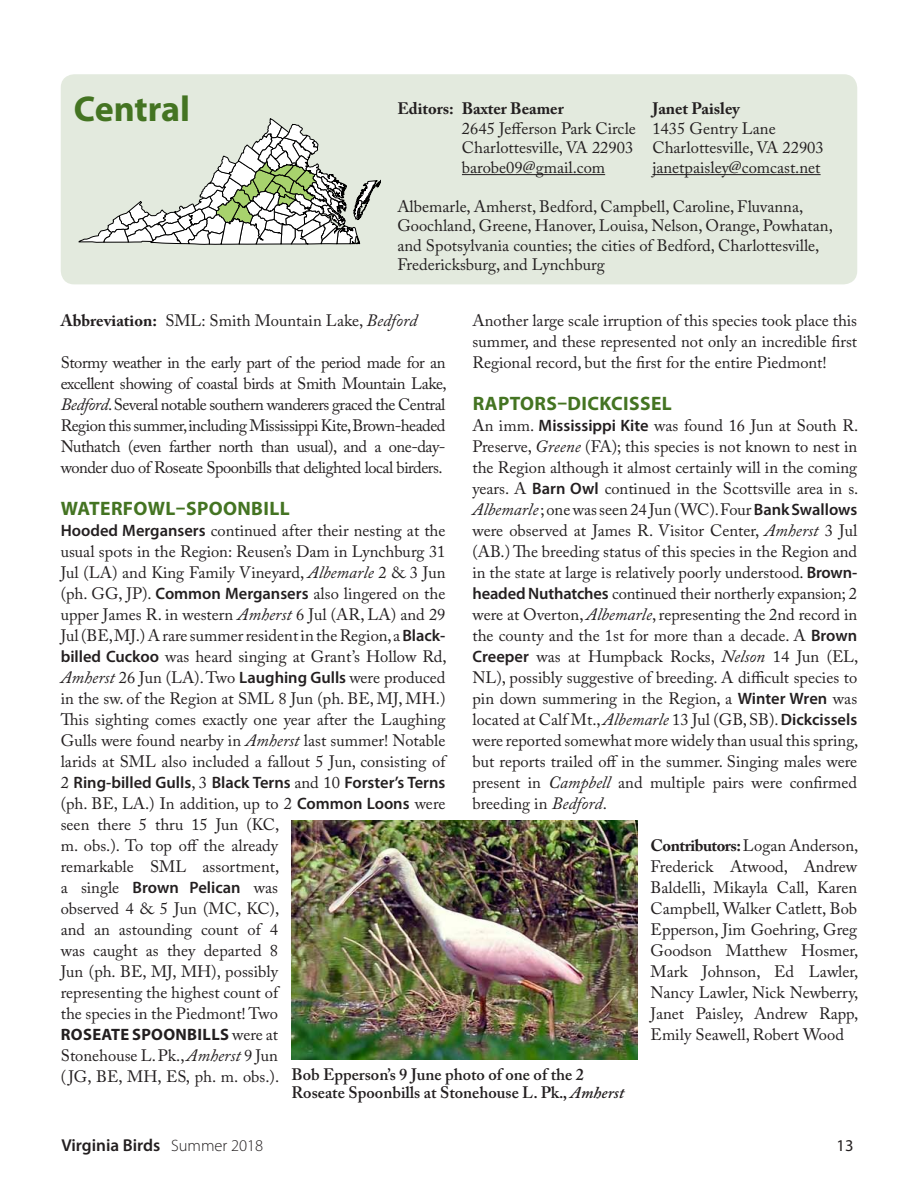
<style>
.page{position:relative;width:918px;height:1188px;background:#fff}
.page>*{position:absolute;margin:0;border:0;box-sizing:border-box;transform-origin:0 0}
.t1{font:700 36px "Myriad Pro";letter-spacing:-.005em;color:#447422}
.t2{font:700 19.5px "Myriad Pro";letter-spacing:.02em;color:#447422}
.t3{font:600 17.25px "Myriad Pro";color:#231f20}
.t4{font:16.5px/21px "Adobe Caslon Pro";color:#231f20;text-align:justify}
.t5{font:600 16.5px/18px "Adobe Caslon Pro";color:#231f20}
.t6{font:600 16.5px "Myriad Pro";color:#231f20}
.t7{font:700 16.5px "Adobe Caslon Pro";color:#231f20}
.t8{font:700 16.5px "Myriad Pro";letter-spacing:.02em;color:#231f20}
.t9{font:16.5px "Myriad Pro";color:#231f20}
.s1{font-weight:700}
.s2{font-style:italic;font-size:17.25px}
.s3{font-family:"Myriad Pro";font-weight:600}
.s4{font-family:"Adobe Caslon Pro";font-weight:400}
.s5{font-style:italic}
.s6{font-weight:300;font-size:16.5px}
</style>
<div class="page">
<div style="left:61px;top:74px;width:796px;height:210px;background:#e3eade;border-radius:14px"></div>
<svg style="left:78px;top:118px;width:303px;height:127px"></svg>
<hr style="left:462px;top:174px;width:143px;height:1px;background:#231f20">
<hr style="left:652px;top:174px;width:169px;height:1px;background:#231f20">
<img style="left:292px;top:821px;width:345px;height:239px">
<h1 class="t1" style="left:74px;top:85px;width:118px">Central</h1>
<p class="t7" style="left:397px;top:99px;width:168px">Editors: Baxter Beamer</p>
<p class="t7" style="left:652px;top:99px;width:89px">Janet Paisley</p>
<p class="t4" style="left:462px;top:119px;width:363px;line-height:19.5px;text-align:left">2645 Jefferson Park Circle 1435 Gentry Lane<br>Charlottesville, VA 22903 Charlottesville, VA 22903 barobe09@gmail.com</p>
<p class="t4" style="left:652px;top:157px;width:170px">janetpaisley@comcast.net</p>
<p class="t4" style="left:397px;top:197px;width:437px;line-height:19.5px;text-align:left">Albemarle, Amherst, Bedford, Campbell, Caroline, Fluvanna, Goochland, Greene, Hanover, Louisa, Nelson, Orange, Powhatan, and Spotsylvania counties; the cities of Bedford, Charlottesville, Fredericksburg, and Lynchburg</p>
<p class="t4" style="left:61px;top:310px;width:358px"><span class="s1">Abbreviation:</span> SML: Smith Mountain Lake, <span class="s2">Bedford</span></p>
<p class="t4" style="left:61px;top:352px;width:387px">Stormy weather in the early part of the period made for an excellent showing of coastal birds at Smith Mountain Lake, <span class="s2">Bedford</span>. Several notable southern wanderers graced the Central Region this summer, including Mississippi Kite, Brown-headed Nuthatch (even farther north than usual), and a one-day&shy;wonder duo of Roseate Spoonbills that delighted local birders.</p>
<p class="t2" style="left:61px;top:496px;width:230px">WATERFOWL–SPOONBILL</p>
<p class="t4" style="left:61px;top:520px;width:387px"><span class="s3">Hooded Mergansers</span> continued after their nesting at the usual spots in the Region: Reusen’s Dam in Lynchburg 31<br>Jul (LA) and King Family Vineyard, <span class="s2">Albemarle</span> 2 &amp; 3 Jun (ph. GG, JP). <span class="s3">Common Mergansers</span> also lingered on the upper James R. in western <span class="s2">Amherst</span> 6 Jul (AR, LA) and 29<br>Jul (BE, MJ.) A rare summer resident in the Region, a <span class="s3">Black&shy;billed Cuckoo</span> was heard singing at Grant’s Hollow Rd, <span class="s2">Amherst</span> 26 Jun (LA). Two <span class="s3">Laughing Gulls</span> were produced in the sw. of the Region at SML 8 Jun (ph. BE, MJ, MH.)<br>This sighting comes exactly one year after the Laughing Gulls were found nearby in <span class="s2">Amherst</span> last summer! Notable larids at SML also included a fallout 5 Jun, consisting of</p>
<p class="t6" style="left:61px;top:772px;width:386px"><span class="s4">2</span> Ring-billed Gulls<span class="s4">, 3</span> Black Terns <span class="s4">and 10</span> Forster’s Terns</p>
<p class="t4" style="left:61px;top:793px;width:386px;text-align:left">(ph. BE, LA.) In addition, up to 2 <span class="s3">Common Loons</span> were seen there 5 thru 15 Jun (KC,<br>m. obs.). To top off the already<br>remarkable SML assortment,</p>
<p class="t6" style="left:61px;top:877px;width:219px"><span class="s4">a single</span> Brown Pelican <span class="s4">was</span></p>
<p class="t4" style="left:61px;top:898px;width:220px">observed 4 &amp; 5 Jun (MC, KC), and an astounding count of 4 was caught as they departed 8<br>Jun (ph. BE, MJ, MH), possibly representing the highest count of the species in the Piedmont! Two</p>
<p class="t8" style="left:61px;top:1024px;width:219px">ROSEATE SPOONBILLS <span class="s4">were at</span></p>
<p class="t4" style="left:61px;top:1045px;width:220px">Stonehouse L. Pk., <span class="s2">Amherst</span> 9 Jun ( JG, BE, MH, ES, ph. m. obs.).</p>
<p class="t4" style="left:472px;top:310px;width:386px">Another large scale irruption of this species took place this summer, and these represented not only an incredible first Regional record, but the first for the entire Piedmont!</p>
<p class="t2" style="left:473px;top:391px;width:201px">RAPTORS–DICKCISSEL</p>
<p class="t4" style="left:472px;top:415px;width:387px">An imm. <span class="s3">Mississippi Kite</span> was found 16 Jun at South R.<br>Preserve, <span class="s2">Greene</span> (FA); this species is not known to nest in the Region although it almost certainly will in the coming years. A <span class="s3">Barn Owl</span> continued in the Scottsville area in s.<br><span class="s2">Albemarle</span>; one was seen 24 Jun (WC). Four <span class="s3">Bank Swallows </span>were observed at James R. Visitor Center, <span class="s2">Amherst</span> 3 Jul (AB.) The breeding status of this species in the Region and in the state at large is relatively poorly understood. <span class="s3">Brown&shy;headed Nuthatches</span> continued their northerly expansion; 2 were at Overton, <span class="s2">Albemarle</span>, representing the 2nd record in the county and the 1st for more than a decade. A <span class="s3">Brown Creeper</span> was at Humpback Rocks, <span class="s2">Nelson</span> 14 Jun (EL, NL), possibly suggestive of breeding. A difficult species to pin down summering in the Region, a <span class="s3">Winter Wren</span> was located at Calf Mt., <span class="s2">Albemarle</span> 13 Jul (GB, SB). <span class="s3">Dickcissels </span>were reported somewhat more widely than usual this spring, but reports trailed off in the summer. Singing males were present in <span class="s2">Campbell</span> and multiple pairs were confirmed breeding in <span class="s2">Bedford</span>.</p>
<p class="t4" style="left:651px;top:835px;width:209px"><span class="s1">Contributors:</span> Logan Anderson, Frederick Atwood, Andrew Baldelli, Mikayla Call, Karen Campbell, Walker Catlett, Bob Epperson, Jim Goehring, Greg Goodson Matthew Hosmer, Mark Johnson, Ed Lawler, Nancy Lawler, Nick Newberry, Janet Paisley, Andrew Rapp, Emily Seawell, Robert Wood</p>
<p class="t5" style="left:292px;top:1066px;width:334px">Bob Epperson’s 9 June photo of one of the 2<br>Roseate Spoonbills at Stonehouse L. Pk., <span class="s5">Amherst</span></p>
<p class="t3" style="left:62px;top:1134px;width:203px">Virginia Birds <span class="s6">Summer 2018</span></p>
<p class="t9" style="left:837px;top:1136px;width:18px">13</p>
</div>
